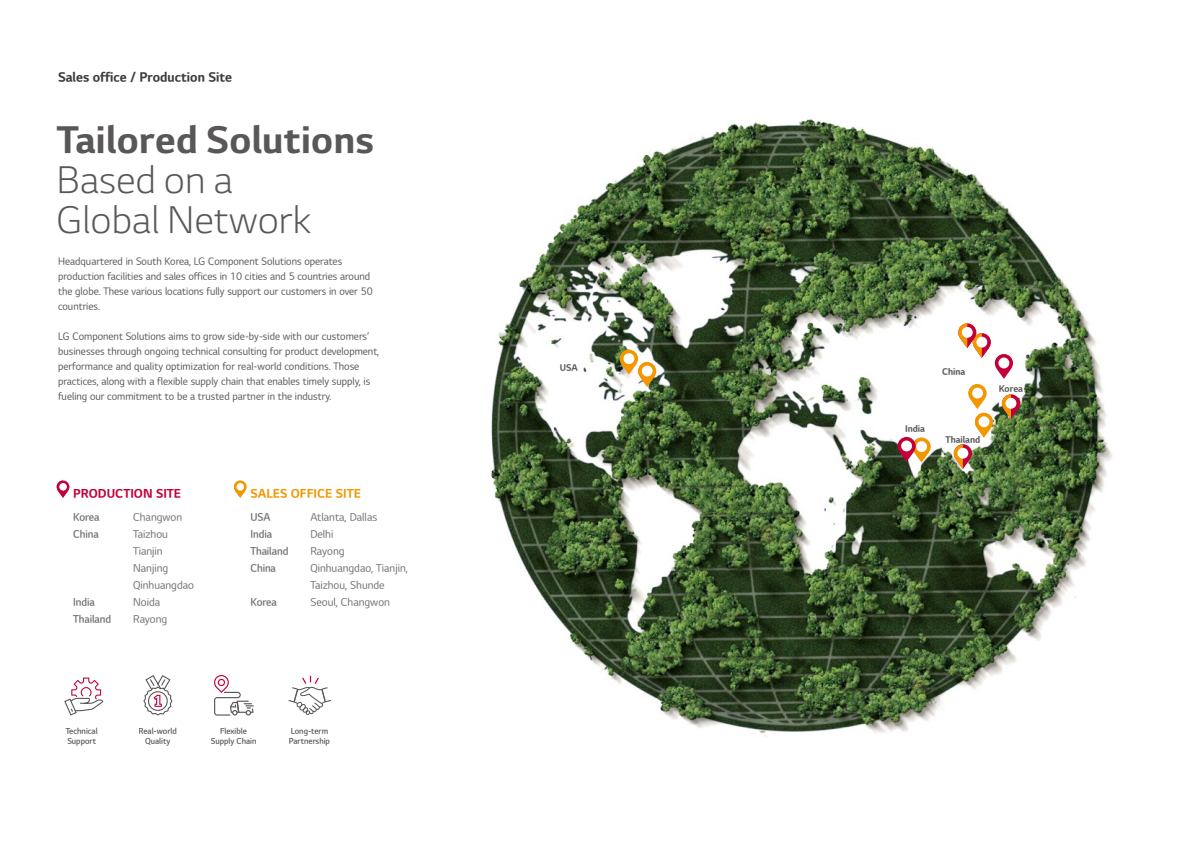
<style>
.page{position:relative;width:1191px;height:842px;background:#fff}
.page>*{position:absolute;margin:0;border:0;box-sizing:border-box;transform-origin:0 0}
.t1{font:37px/40px "LG Sm Haotf TL";letter-spacing:.01em;color:#595757}
.t2{font:37px "LG Sm Haotf TB";letter-spacing:.01em;color:#595757}
.t3{font:13px "LG Sm Haotf TB";color:#3e3a39}
.t4{font:12px "LG Sm Haotf TB";color:#f39700}
.t5{font:12px "LG Sm Haotf TB";color:#c30037}
.t6{font:10.5px/17px "LG Sm Haotf TR";color:#727171}
.t7{font:10.5px/17px "LG Sm Haotf TSB";letter-spacing:-.01em;color:#727171}
.t8{font:10px/15px "LG Sm Haotf TR";color:#595757}
.t9{font:9px "LG Sm Haotf TB";color:#595757}
.t10{font:8px/10.5px "LG Sm Haotf TSB";color:#595757;text-align:center}
</style>
<div class="page">
<img style="left:491px;top:119px;width:622px;height:618px">
<svg style="left:953px;top:444px;width:19px;height:25px"></svg>
<div style="left:957px;top:448px;width:11px;height:11px;background:#fff;border-radius:50%"></div>
<svg style="left:958px;top:323px;width:62px;height:115px"></svg>
<div style="left:998px;top:358px;width:11px;height:10px;background:#fff;border-radius:50%"></div>
<svg style="left:897px;top:437px;width:33px;height:25px"></svg>
<div style="left:901px;top:440px;width:11px;height:11px;background:#fff;border-radius:50%"></div>
<svg style="left:620px;top:350px;width:36px;height:37px"></svg>
<div style="left:623px;top:353px;width:11px;height:11px;background:#fff;border-radius:50%"></div>
<svg style="left:234px;top:480px;width:13px;height:18px"></svg>
<div style="left:236px;top:483px;width:8px;height:8px;background:#fff;border-radius:50%"></div>
<svg style="left:57px;top:480px;width:12px;height:18px"></svg>
<div style="left:59px;top:483px;width:8px;height:8px;background:#fff;border-radius:50%"></div>
<svg style="left:214px;top:675px;width:40px;height:41px"></svg>
<svg style="left:288px;top:676px;width:43px;height:39px"></svg>
<svg style="left:64px;top:677px;width:39px;height:39px"></svg>
<svg style="left:143px;top:675px;width:29px;height:41px"></svg>
<h2 class="t3" style="left:58px;top:71px;width:176px">Sales office / Production Site</h2>
<h1 class="t2" style="left:57px;top:122px;width:319px">Tailored Solutions</h1>
<h1 class="t1" style="left:57px;top:162px;width:256px">Based on a<br>Global Network</h1>
<p class="t8" style="left:58px;top:254px;width:316px">Headquartered in South Korea, LG Component Solutions operates production facilities and sales offices in 10 cities and 5 countries around the globe. These various locations fully support our customers in over 50 countries.</p>
<p class="t8" style="left:58px;top:329px;width:322px">LG Component Solutions aims to grow side-by-side with our customers’ businesses through ongoing technical consulting for product development, performance and quality optimization for real-world conditions. Those practices, along with a flexible supply chain that enables timely supply, is fueling our commitment to be a trusted partner in the industry.</p>
<p class="t5" style="left:73px;top:488px;width:110px">PRODUCTION SITE</p>
<p class="t4" style="left:250px;top:488px;width:112px">SALES OFFICE SITE</p>
<p class="t7" style="left:73px;top:509px;width:28px">Korea<br>China</p>
<p class="t7" style="left:73px;top:594px;width:39px">India<br>Thailand</p>
<p class="t6" style="left:133px;top:509px;width:62px">Changwon<br>Taizhou<br>Tianjin<br>Nanjing<br>Qinhuangdao<br>Noida<br>Rayong</p>
<p class="t7" style="left:250px;top:509px;width:39px">USA<br>India<br>Thailand<br>China</p>
<p class="t7" style="left:250px;top:594px;width:28px">Korea</p>
<p class="t6" style="left:310px;top:509px;width:99px">Atlanta, Dallas<br>Delhi<br>Rayong<br>Qinhuangdao, Tianjin,<br>Taizhou, Shunde<br>Seoul, Changwon</p>
<p class="t10" style="left:66px;top:726px;width:33px;text-align:left">Technical<br>Support</p>
<p class="t10" style="left:138px;top:726px;width:40px">Real-world<br>Quality</p>
<p class="t10" style="left:211px;top:726px;width:47px">Flexible<br>Supply Chain</p>
<p class="t10" style="left:289px;top:726px;width:43px;text-align:left">Long-term<br>Partnership</p>
<p class="t9" style="left:559px;top:364px;width:20px">USA</p>
<p class="t9" style="left:942px;top:367px;width:25px">China</p>
<p class="t9" style="left:905px;top:425px;width:21px">India</p>
<p class="t9" style="left:945px;top:435px;width:36px">Thailand</p>
<p class="t9" style="left:999px;top:384px;width:26px">Korea</p>
</div>
